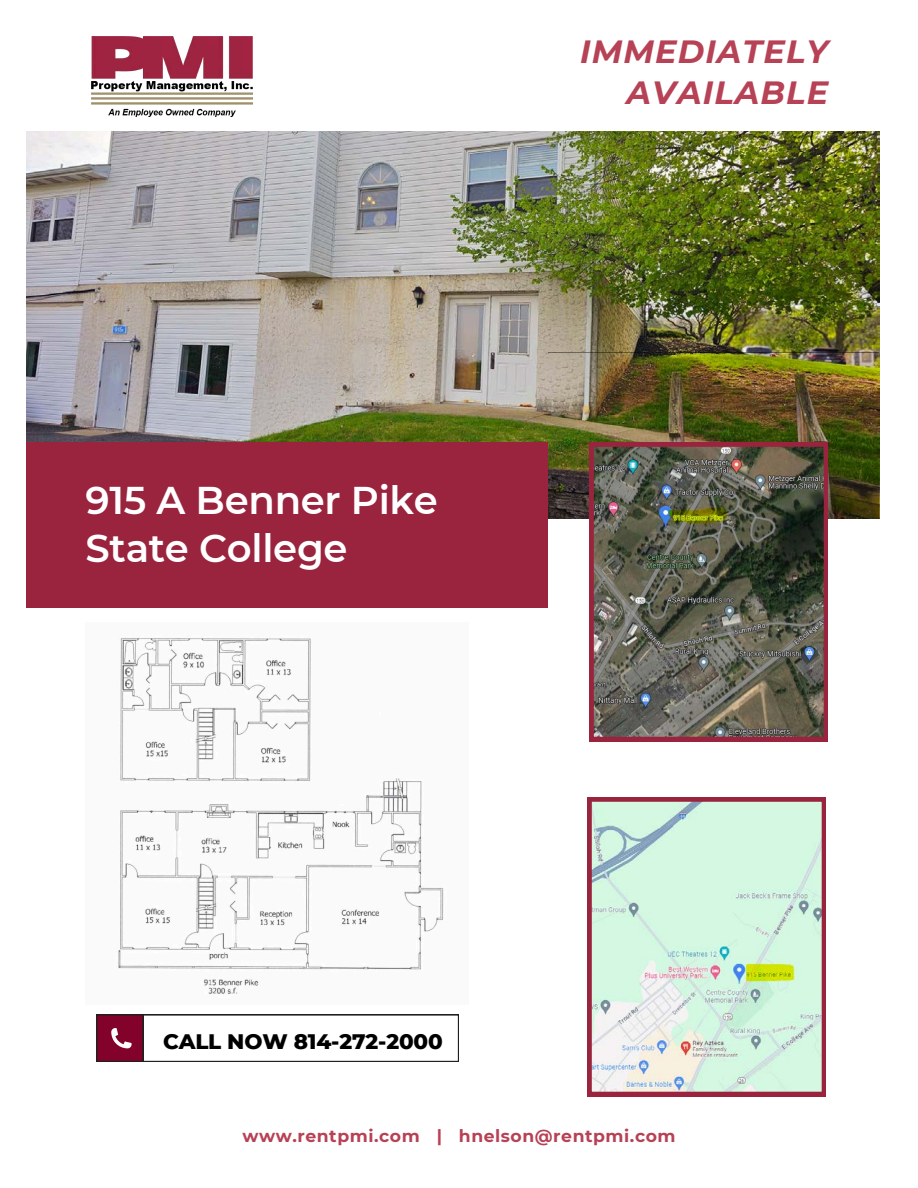
<style>
.page{position:relative;width:918px;height:1188px;background:#fff}
.page>*{position:absolute;margin:0;border:0;box-sizing:border-box;transform-origin:0 0}
.t1{font:600 38.55px/48.3px "Montserrat";letter-spacing:-.005em;color:#fff}
.t2{font:italic 700 32.1px "Montserrat";letter-spacing:.035em;color:#b74155}
.t3{font:800 21.45px "Montserrat";letter-spacing:-.005em;color:#000}
.t4{font:700 17.25px "Montserrat";letter-spacing:.035em;color:#b74155}
</style>
<div class="page">
<img style="left:26px;top:131px;width:853px;height:311px">
<div style="left:26px;top:442px;width:522px;height:166px;background:#9a243e"></div>
<img style="left:548px;top:353px;width:331px;height:165px">
<img style="left:92px;top:37px;width:161px;height:79px">
<img style="left:589px;top:442px;width:239px;height:299px">
<svg style="left:587px;top:797px;width:239px;height:299px;background:#d0e2d2"></svg>
<svg style="left:96px;top:1014px;width:363px;height:48px"></svg>
<img style="left:118px;top:638px;width:326px;height:356px">
<p class="t2" style="left:580px;top:32px;width:250px">IMMEDIATELY</p>
<h1 class="t2" style="left:627px;top:72px;width:203px">AVAILABLE</h1>
<p class="t1" style="left:86px;top:476px;width:354px">915 A Benner Pike<br>State College</p>
<p class="t3" style="left:163px;top:1028px;width:281px">CALL NOW 814-272-2000</p>
<p class="t4" style="left:242px;top:1125px;width:435px">www.rentpmi.com | hnelson@rentpmi.com</p>
</div>
